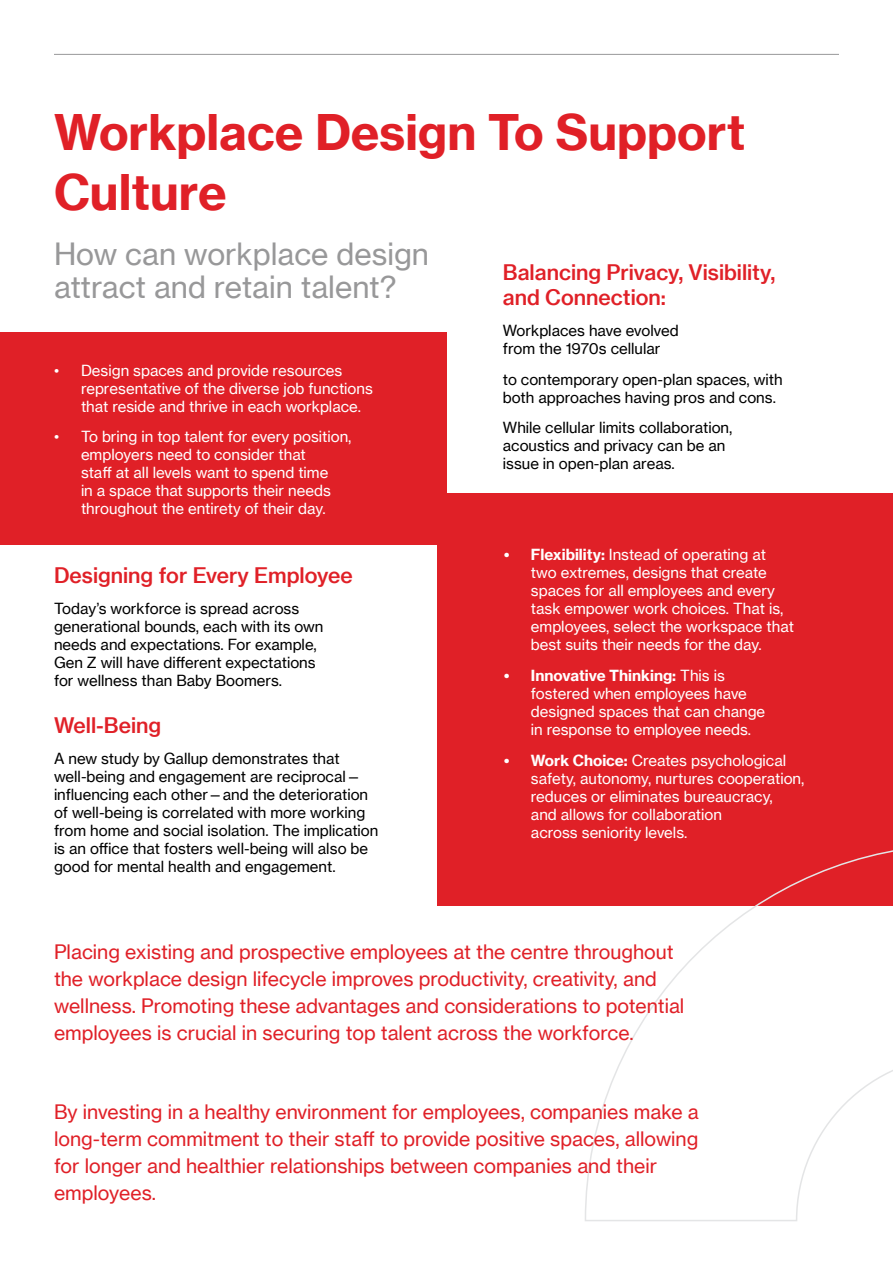
<style>
.page{position:relative;width:893px;height:1263px;background:#fff}
.page>*{position:absolute;margin:0;border:0;box-sizing:border-box;transform-origin:0 0}
.t1{font:48px/60px "N Haas Grotesk TX Pro 75 Bd";color:#e02027}
.t2{font:30px/33px "N Haas Grotesk TX Pro 55 Rg";color:#989899}
.t3{font:21px/25.2px "N Haas Grotesk TX Pro 65 Md";color:#e02027}
.t4{font:19.5px/27px "N Haas Grotesk TX Pro 55 Rg";color:#e02027}
.t5{font:15px/18px "N Haas Grotesk TX Pro 55 Rg";color:#fff}
.t6{font:15px/18px "N Haas Grotesk TX Pro 55 Rg";color:#000}
.t7{font:15px "N Haas Grotesk TX Pro 75 Bd";color:#fff}
.s1{font-family:"N Haas Grotesk TX Pro 75 Bd"}
.s2{font-family:"N Haas Grotesk TX Pro 55 Rg"}
</style>
<div class="page">
<div style="left:438px;top:493px;width:455px;height:412px;background:#e02027"></div>
<svg style="left:584px;top:850px;width:309px;height:371px"></svg>
<div style="left:0;top:332px;width:446px;height:213px;background:#e02027"></div>
<hr style="left:54px;top:54px;width:785px;height:1px;background:#989899">
<h1 class="t1" style="left:54px;top:105px;width:693px">Workplace Design To Support<br>Culture</h1>
<h2 class="t2" style="left:54px;top:240px;width:376px">How can workplace design attract and retain talent?</h2>
<h3 class="t3" style="left:503px;top:261px;width:274px">Balancing Privacy, Visibility, and Connection:</h3>
<p class="t6" style="left:503px;top:322px;width:177px">Workplaces have evolved from the 1970s cellular</p>
<p class="t6" style="left:503px;top:371px;width:281px">to contemporary open-plan spaces, with both approaches having pros and cons.</p>
<p class="t6" style="left:503px;top:420px;width:231px">While cellular limits collaboration, acoustics and privacy can be an issue in open-plan areas.</p>
<p class="t5" style="left:81px;top:362px;width:293px;text-indent:-27px">• Design spaces and provide resources representative of the diverse job functions that reside and thrive in each workplace.</p>
<p class="t5" style="left:81px;top:429px;width:272px;text-indent:-27px">• To bring in top talent for every position, employers need to consider that<br>staff at all levels want to spend time<br>in a space that supports their needs throughout the entirety of their day.</p>
<h3 class="t3" style="left:54px;top:564px;width:300px">Designing for Every Employee</h3>
<p class="t6" style="left:54px;top:600px;width:271px">Today’s workforce is spread across generational bounds, each with its own needs and expectations. For example, Gen Z will have different expectations for wellness than Baby Boomers.</p>
<h3 class="t3" style="left:54px;top:714px;width:109px">Well-Being</h3>
<p class="t6" style="left:54px;top:750px;width:326px">A new study by Gallup demonstrates that well-being and engagement are reciprocal— influencing each other—and the deterioration of well-being is correlated with more working from home and social isolation. The implication is an office that fosters well-being will also be good for mental health and engagement.</p>
<p class="t5" style="left:531px;top:547px;width:265px;text-indent:-27px"><span class="s1">• Flexibility:</span> Instead of operating at two extremes, designs that create spaces for all employees and every task empower work choices. That is, employees, select the workspace that best suits their needs for the day.</p>
<p class="t7" style="left:504px;top:669px;width:222px">• Innovative Thinking: <span class="s2">This is</span></p>
<p class="t5" style="left:531px;top:685px;width:236px">fostered when employees have designed spaces that can change in response to employee needs.</p>
<p class="t5" style="left:531px;top:752px;width:275px;text-indent:-27px"><span class="s1">• Work Choice:</span> Creates psychological safety, autonomy, nurtures cooperation, reduces or eliminates bureaucracy,<br>and allows for collaboration<br>across seniority levels.</p>
<p class="t4" style="left:54px;top:939px;width:632px">Placing existing and prospective employees at the centre throughout the workplace design lifecycle improves productivity, creativity, and wellness. Promoting these advantages and considerations to potential employees is crucial in securing top talent across the workforce.</p>
<h3 class="t4" style="left:54px;top:1100px;width:646px">By investing in a healthy environment for employees, companies make a long-term commitment to their staff to provide positive spaces, allowing for longer and healthier relationships between companies and their employees.</h3>
</div>
